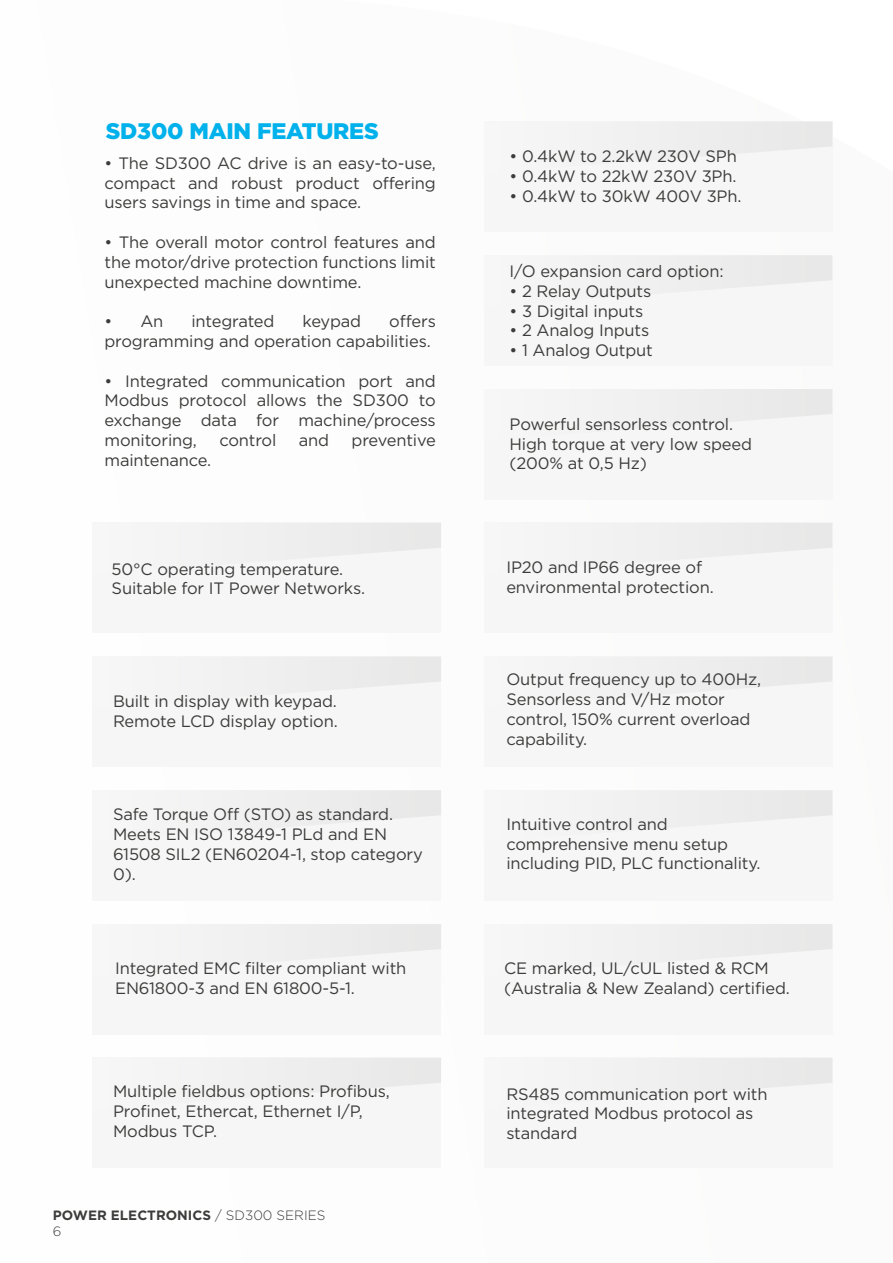
<style>
.page{position:relative;width:893px;height:1263px;background:#fff}
.page>*{position:absolute;margin:0;border:0;box-sizing:border-box;transform-origin:0 0}
.t1{font:900 22.5px "Gotham";letter-spacing:-.01em;color:#00b1eb}
.t2{font:16.5px/19.8px "Gotham";letter-spacing:-.01em;color:#3c3c3b}
.t3{font:700 13.5px/15.8px "Gotham";color:#3c3c3b}
.s1{font-weight:300}
</style>
<div class="page">
<div style="left:484px;top:523px;width:348px;height:110px;background:#f6f6f6"></div>
<svg style="left:745px;top:523px;width:87px;height:31px"></svg>
<div style="left:484px;top:121px;width:348px;height:111px;background:#f6f6f6"></div>
<svg style="left:745px;top:122px;width:87px;height:31px"></svg>
<div style="left:484px;top:389px;width:348px;height:110px;background:#f6f6f6"></div>
<svg style="left:745px;top:389px;width:87px;height:31px"></svg>
<div style="left:484px;top:255px;width:348px;height:110px;background:#f6f6f6"></div>
<svg style="left:745px;top:256px;width:87px;height:30px"></svg>
<div style="left:92px;top:523px;width:349px;height:110px;background:#f6f6f6"></div>
<svg style="left:353px;top:523px;width:88px;height:31px"></svg>
<div style="left:92px;top:656px;width:349px;height:111px;background:#f6f6f6"></div>
<svg style="left:353px;top:657px;width:88px;height:31px"></svg>
<div style="left:92px;top:790px;width:349px;height:110px;background:#f6f6f6"></div>
<svg style="left:353px;top:791px;width:88px;height:31px"></svg>
<div style="left:484px;top:924px;width:348px;height:110px;background:#f6f6f6"></div>
<svg style="left:745px;top:924px;width:87px;height:31px"></svg>
<div style="left:92px;top:1058px;width:349px;height:110px;background:#f6f6f6"></div>
<svg style="left:353px;top:1058px;width:88px;height:31px"></svg>
<div style="left:484px;top:656px;width:348px;height:111px;background:#f6f6f6"></div>
<svg style="left:745px;top:657px;width:87px;height:31px"></svg>
<div style="left:484px;top:790px;width:348px;height:110px;background:#f6f6f6"></div>
<svg style="left:745px;top:791px;width:87px;height:31px"></svg>
<div style="left:92px;top:924px;width:349px;height:110px;background:#f6f6f6"></div>
<svg style="left:353px;top:924px;width:88px;height:31px"></svg>
<div style="left:484px;top:1058px;width:348px;height:110px;background:#f6f6f6"></div>
<svg style="left:745px;top:1058px;width:87px;height:31px"></svg>
<h1 class="t1" style="left:106px;top:116px;width:274px">SD300 MAIN FEATURES</h1>
<p class="t2" style="left:105px;top:153px;width:333px;text-align:justify">• The SD300 AC drive is an easy-to-use, compact and robust product offering users savings in time and space.</p>
<p class="t2" style="left:105px;top:232px;width:333px;text-align:justify">• The overall motor control features and the motor/drive protection functions limit unexpected machine downtime.</p>
<p class="t2" style="left:105px;top:311px;width:60px">• An</p>
<p class="t2" style="left:191px;top:311px;width:85px">integrated</p>
<p class="t2" style="left:302px;top:311px;width:60px">keypad</p>
<p class="t2" style="left:105px;top:311px;width:333px;text-indent:285px">offers programming and operation capabilities.</p>
<p class="t2" style="left:105px;top:370px;width:333px;text-align:justify">• Integrated communication port and Modbus protocol allows the SD300 to exchange data for machine/process monitoring,</p>
<p class="t2" style="left:219px;top:430px;width:58px">control</p>
<p class="t2" style="left:299px;top:430px;width:32px">and</p>
<p class="t2" style="left:352px;top:430px;width:86px">preventive</p>
<p class="t2" style="left:105px;top:450px;width:108px">maintenance.</p>
<p class="t2" style="left:112px;top:558px;width:255px">50°C operating temperature.<br>Suitable for IT Power Networks.</p>
<p class="t2" style="left:113px;top:691px;width:226px">Built in display with keypad.<br>Remote LCD display option.</p>
<p class="t2" style="left:113px;top:804px;width:311px">Safe Torque Off (STO) as standard.<br>Meets EN ISO 13849-1 PLd and EN<br>61508 SIL2 (EN60204-1, stop category<br>0).</p>
<p class="t2" style="left:115px;top:958px;width:293px">Integrated EMC filter compliant with<br>EN61800-3 and EN 61800-5-1.</p>
<p class="t2" style="left:113px;top:1081px;width:278px">Multiple fieldbus options: Profibus,<br>Profinet, Ethercat, Ethernet I/P,<br>Modbus TCP.</p>
<p class="t3" style="left:53px;top:1208px;width:274px">POWER ELECTRONICS <span class="s1">/ SD300 SERIES<br>6</span></p>
<p class="t2" style="left:510px;top:146px;width:229px">• 0.4kW to 2.2kW 230V SPh</p>
<p class="t2" style="left:510px;top:166px;width:228px">• 0.4kW to 22kW 230V 3Ph.</p>
<p class="t2" style="left:510px;top:186px;width:233px">• 0.4kW to 30kW 400V 3Ph.</p>
<p class="t2" style="left:510px;top:261px;width:215px">I/O expansion card option:</p>
<p class="t2" style="left:510px;top:281px;width:143px">• 2 Relay Outputs</p>
<p class="t2" style="left:510px;top:300px;width:135px">• 3 Digital inputs</p>
<p class="t2" style="left:510px;top:320px;width:141px">• 2 Analog Inputs</p>
<p class="t2" style="left:510px;top:340px;width:145px">• 1 Analog Output</p>
<p class="t2" style="left:510px;top:414px;width:244px">Powerful sensorless control.<br>High torque at very low speed (200% at 0,5 Hz)</p>
<p class="t2" style="left:506px;top:557px;width:209px">IP20 and IP66 degree of environmental protection.</p>
<p class="t2" style="left:506px;top:669px;width:256px">Output frequency up to 400Hz,<br>Sensorless and V/Hz motor control, 150% current overload capability.</p>
<p class="t2" style="left:506px;top:814px;width:256px">Intuitive control and comprehensive menu setup including PID, PLC functionality.</p>
<p class="t2" style="left:504px;top:958px;width:287px">CE marked, UL/cUL listed &amp; RCM (Australia &amp; New Zealand) certified.</p>
<p class="t2" style="left:506px;top:1083px;width:263px">RS485 communication port with integrated Modbus protocol as standard</p>
</div>
